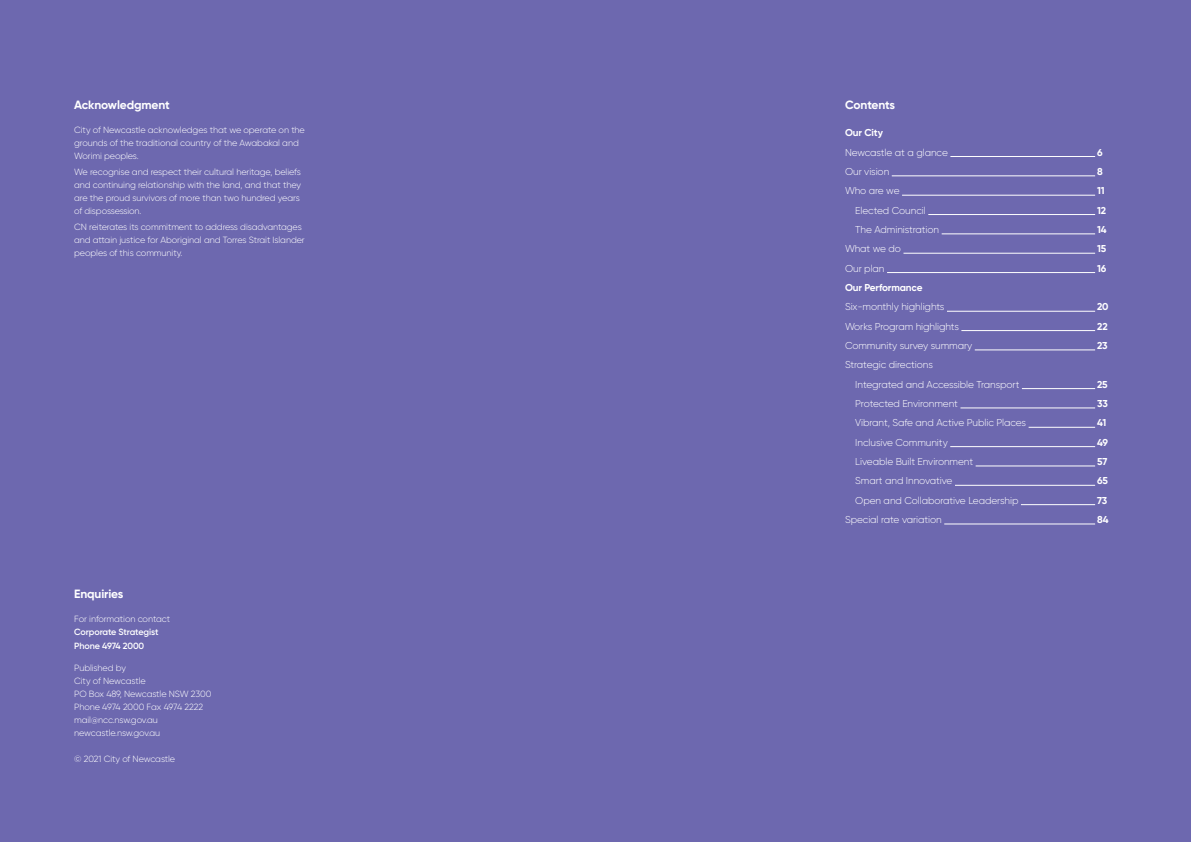
<style>
.page{position:relative;width:1191px;height:842px;background:#6d68af}
.page>*{position:absolute;margin:0;border:0;box-sizing:border-box;transform-origin:0 0}
.t1{font:700 12px "Gilroy";letter-spacing:-.01em;color:#fff}
.t2{font:300 10px/19.3px "Gilroy";letter-spacing:-.01em;color:#fff}
.t3{font:700 10px "Gilroy";letter-spacing:-.01em;color:#fff}
.t4{font:300 9px/13px "Gilroy";letter-spacing:-.01em;color:#fff}
.t5{font:600 9px/14px "Gilroy";letter-spacing:-.01em;color:#fff}
</style>
<div class="page">
<hr style="left:950px;top:156px;width:145px;height:1px;background:#fff">
<hr style="left:891px;top:176px;width:204px;height:1px;background:#fff">
<hr style="left:902px;top:195px;width:193px;height:1px;background:#fff">
<hr style="left:928px;top:214px;width:167px;height:1px;background:#fff">
<hr style="left:941px;top:234px;width:154px;height:1px;background:#fff">
<hr style="left:903px;top:253px;width:192px;height:1px;background:#fff">
<hr style="left:887px;top:272px;width:208px;height:1px;background:#fff">
<hr style="left:947px;top:311px;width:148px;height:1px;background:#fff">
<hr style="left:961px;top:330px;width:134px;height:1px;background:#fff">
<hr style="left:974px;top:350px;width:121px;height:1px;background:#fff">
<hr style="left:1022px;top:388px;width:73px;height:1px;background:#fff">
<hr style="left:960px;top:408px;width:135px;height:1px;background:#fff">
<hr style="left:1028px;top:427px;width:67px;height:1px;background:#fff">
<hr style="left:950px;top:446px;width:145px;height:1px;background:#fff">
<hr style="left:975px;top:466px;width:120px;height:1px;background:#fff">
<hr style="left:955px;top:485px;width:140px;height:1px;background:#fff">
<hr style="left:1021px;top:504px;width:74px;height:1px;background:#fff">
<hr style="left:944px;top:524px;width:151px;height:1px;background:#fff">
<h1 class="t1" style="left:74px;top:97px;width:97px">Acknowledgment</h1>
<p class="t4" style="left:74px;top:123px;width:232px">City of Newcastle acknowledges that we operate on the grounds of the traditional country of the Awabakal and<br>Worimi peoples.</p>
<p class="t4" style="left:74px;top:165px;width:228px">We recognise and respect their cultural heritage, beliefs and continuing relationship with the land, and that they are the proud survivors of more than two hundred years of dispossession.</p>
<p class="t4" style="left:74px;top:220px;width:232px">CN reiterates its commitment to address disadvantages and attain justice for Aboriginal and Torres Strait Islander peoples of this community.</p>
<h1 class="t1" style="left:74px;top:586px;width:51px">Enquiries</h1>
<p class="t4" style="left:74px;top:613px;width:97px">For information contact</p>
<p class="t5" style="left:74px;top:625px;width:86px">Corporate Strategist<br>Phone 4974 2000</p>
<p class="t4" style="left:74px;top:661px;width:139px">Published by<br>City of Newcastle<br>PO Box 489, Newcastle NSW 2300<br>Phone 4974 2000 Fax 4974 2222 mail@ncc.nsw.gov.au newcastle.nsw.gov.au</p>
<p class="t4" style="left:74px;top:752px;width:102px">© 2021 City of Newcastle</p>
<h1 class="t1" style="left:845px;top:97px;width:52px">Contents</h1>
<p class="t3" style="left:845px;top:126px;width:39px">Our City</p>
<p class="t2" style="left:845px;top:142px;width:104px">Newcastle at a glance</p>
<p class="t3" style="left:1097px;top:146px;width:7px">6</p>
<p class="t2" style="left:845px;top:162px;width:46px">Our vision</p>
<p class="t3" style="left:1097px;top:165px;width:7px">8</p>
<p class="t2" style="left:845px;top:181px;width:56px">Who are we</p>
<p class="t3" style="left:1097px;top:184px;width:9px">11</p>
<p class="t2" style="left:855px;top:200px;width:72px">Elected Council</p>
<p class="t3" style="left:1097px;top:204px;width:11px">12</p>
<p class="t2" style="left:855px;top:220px;width:85px">The Administration</p>
<p class="t3" style="left:1097px;top:223px;width:11px">14</p>
<p class="t2" style="left:845px;top:239px;width:57px">What we do</p>
<p class="t3" style="left:1097px;top:242px;width:11px">15</p>
<p class="t2" style="left:845px;top:258px;width:41px">Our plan</p>
<p class="t3" style="left:1097px;top:262px;width:11px">16</p>
<p class="t3" style="left:845px;top:281px;width:79px">Our Performance</p>
<p class="t2" style="left:845px;top:297px;width:101px">Six-monthly highlights</p>
<p class="t3" style="left:1097px;top:300px;width:13px">20</p>
<p class="t2" style="left:845px;top:316px;width:115px">Works Program highlights</p>
<p class="t3" style="left:1097px;top:320px;width:12px">22</p>
<p class="t2" style="left:845px;top:336px;width:129px">Community survey summary</p>
<p class="t3" style="left:1097px;top:339px;width:12px">23</p>
<p class="t2" style="left:855px;top:355px;width:166px;text-indent:-10px">Strategic directions<br>Integrated and Accessible Transport</p>
<p class="t3" style="left:1097px;top:378px;width:12px">25</p>
<p class="t2" style="left:855px;top:394px;width:104px">Protected Environment</p>
<p class="t3" style="left:1097px;top:397px;width:12px">33</p>
<p class="t2" style="left:855px;top:413px;width:172px">Vibrant, Safe and Active Public Places</p>
<p class="t3" style="left:1097px;top:416px;width:11px">41</p>
<p class="t2" style="left:855px;top:432px;width:94px">Inclusive Community</p>
<p class="t3" style="left:1097px;top:436px;width:13px">49</p>
<p class="t2" style="left:855px;top:452px;width:119px">Liveable Built Environment</p>
<p class="t3" style="left:1097px;top:455px;width:12px">57</p>
<p class="t2" style="left:855px;top:471px;width:99px">Smart and Innovative</p>
<p class="t3" style="left:1097px;top:474px;width:12px">65</p>
<p class="t2" style="left:855px;top:490px;width:165px">Open and Collaborative Leadership</p>
<p class="t3" style="left:1097px;top:494px;width:12px">73</p>
<p class="t2" style="left:845px;top:510px;width:98px">Special rate variation</p>
<p class="t3" style="left:1097px;top:513px;width:13px">84</p>
</div>
